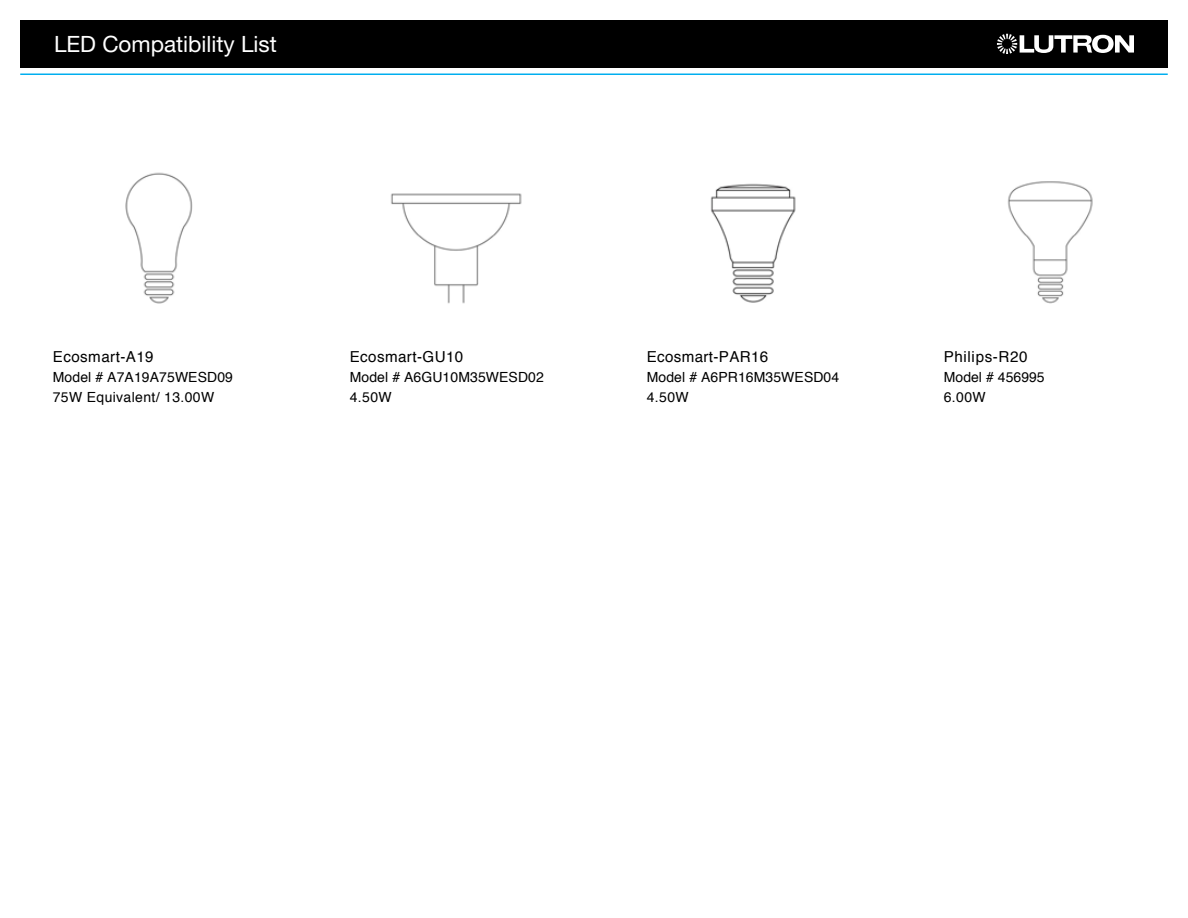
<style>
.page{position:relative;width:1188px;height:918px;background:#fff}
.page>*{position:absolute;margin:0;border:0;box-sizing:border-box;transform-origin:0 0}
.t1{font:22.5px "Helvetica Neue LT Std";color:#fff}
.t2{font:15.15px "Helvetica";letter-spacing:.025em;color:#000}
.t3{font:15.15px "Helvetica";letter-spacing:.045em;color:#000}
.t4{font:13.95px/20px "Helvetica";letter-spacing:.005em;color:#000}
</style>
<div class="page">
<img style="left:125px;top:172px;width:68px;height:132px">
<img style="left:390px;top:193px;width:132px;height:111px">
<img style="left:710px;top:183px;width:86px;height:120px">
<img style="left:1007px;top:181px;width:86px;height:123px">
<div style="left:20px;top:20px;width:1148px;height:48px;background:#000"></div>
<svg style="left:997px;top:34px;width:137px;height:20px"></svg>
<hr style="left:20px;top:74px;width:1148px;height:1px;background:#00aeef">
<h1 class="t1" style="left:54px;top:30px;width:224px">LED Compatibility List</h1>
<p class="t2" style="left:53px;top:345px;width:102px">Ecosmart-A19</p>
<p class="t4" style="left:53px;top:368px;width:182px">Model # A7A19A75WESD09<br>75W Equivalent/ 13.00W</p>
<p class="t2" style="left:350px;top:345px;width:115px">Ecosmart-GU10</p>
<p class="t4" style="left:350px;top:368px;width:196px">Model # A6GU10M35WESD02<br>4.50W</p>
<p class="t2" style="left:647px;top:345px;width:123px">Ecosmart-PAR16</p>
<p class="t4" style="left:647px;top:368px;width:194px">Model # A6PR16M35WESD04<br>4.50W</p>
<p class="t3" style="left:944px;top:345px;width:85px">Philips-R20</p>
<p class="t4" style="left:944px;top:368px;width:102px">Model # 456995<br>6.00W</p>
</div>
